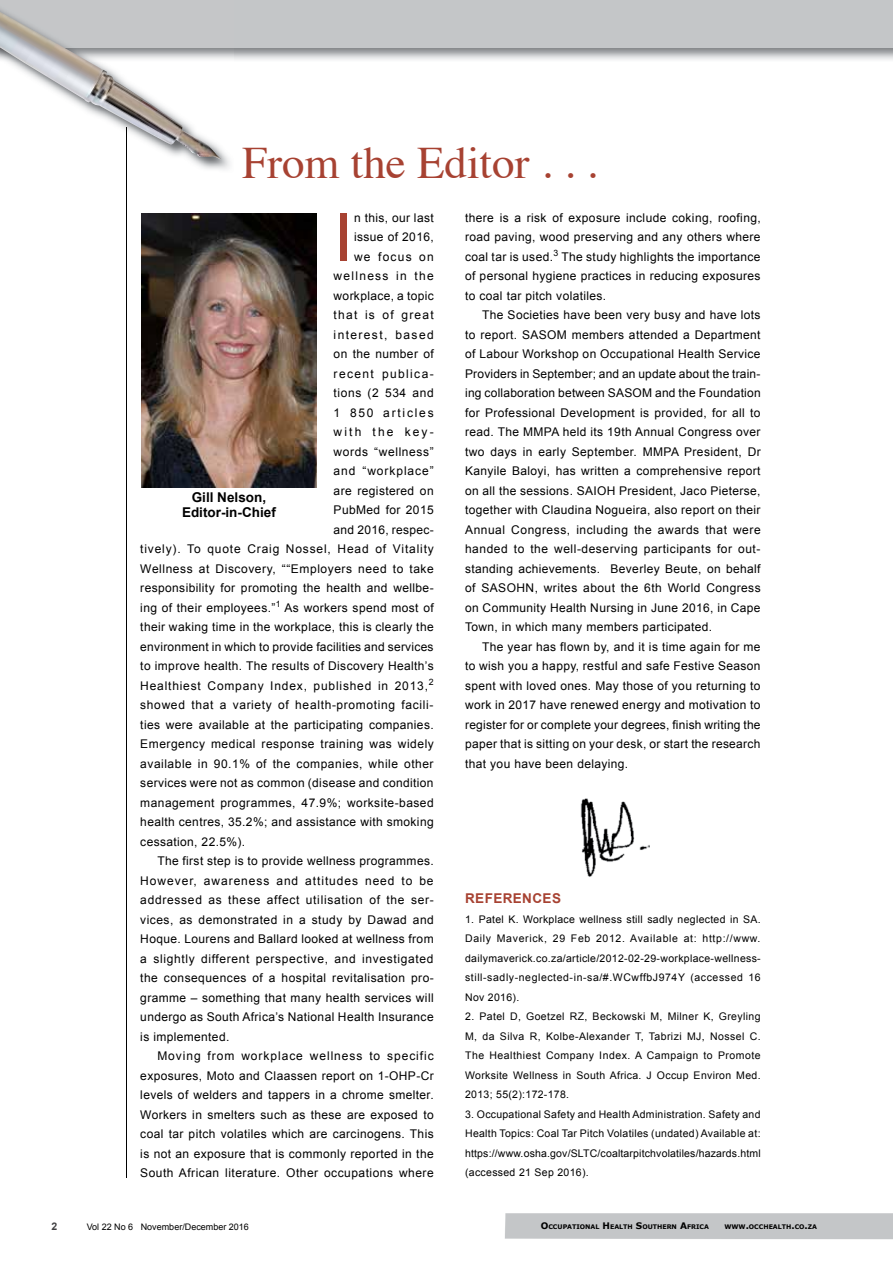
<style>
.page{position:relative;width:893px;height:1263px;background:#fff}
.page>*{position:absolute;margin:0;border:0;box-sizing:border-box;transform-origin:0 0}
.t1{font:66.45px "Arial";color:#a74232}
.t2{font:45px "Times";color:#a74232}
.t3{font:700 13.5px/15px "Arial";color:#000;text-align:center}
.t4{font:700 13.5px "Arial";letter-spacing:.03em;color:#a74232}
.t5{font:12px/19.5px "Arial";letter-spacing:.03em;color:#000;text-align:justify}
.t6{font:12px "Arial";letter-spacing:.08em;color:#000}
.t7{font:12px "Arial";letter-spacing:.055em;color:#000}
.t8{font:12px "Arial";letter-spacing:.06em;color:#000}
.t9{font:12px "Arial";letter-spacing:.07em;color:#000}
.t10{font:12px "Arial";letter-spacing:.065em;color:#000}
.t11{font:12px "Arial";letter-spacing:.115em;color:#000}
.t12{font:12px "Arial";letter-spacing:.05em;color:#000}
.t13{font:12px "Arial";letter-spacing:.105em;color:#000}
.t14{font:12px "Arial";letter-spacing:.15em;color:#000}
.t15{font:12px "Arial";letter-spacing:.18em;color:#000}
.t16{font:12px "Arial";letter-spacing:.1em;color:#000}
.t17{font:10.5px/19.5px "Arial";letter-spacing:.03em;color:#000;text-align:justify}
.t18{font:700 10.5px "Arial";color:#414042}
.t19{font:9px "Arial";color:#000}
.t20{font:700 6.3px "Verdana";color:#000}
.s1{font-size:9px}
</style>
<div class="page">
<div style="left:0;top:0;width:893px;height:48px;background:#c4c6c8"></div>
<div style="left:505px;top:1213px;width:388px;height:26px;background:#c4c6c8"></div>
<hr style="left:126px;top:128px;width:1px;height:1050px;background:#000">
<img style="left:580px;top:798px;width:69px;height:79px">
<img style="left:141px;top:213px;width:176px;height:274px">
<img style="left:0;top:9px;width:234px;height:161px">
<img style="left:0;top:12px;width:221px;height:147px">
<h2 class="t2" style="left:242px;top:121px;width:357px">From the Editor . . .</h2>
<h1 class="t1" style="left:334px;top:194px;width:20px">I</h1>
<p class="t5" style="left:354px;top:208px;width:81px">n this, our last</p>
<p class="t5" style="left:465px;top:208px;width:297px">there is a risk of exposure include coking, roofing, road paving, wood preserving and any others where coal tar is used.<sup>3</sup> The study highlights the importance of personal hygiene practices in reducing exposures to coal tar pitch volatiles.</p>
<p class="t5" style="left:465px;top:305px;width:297px;text-indent:17px">The Societies have been very busy and have lots to report. SASOM members attended a Department of Labour Workshop on Occupational Health Service Providers in September; and an update about the train&shy;ing collaboration between SASOM and the Foundation for Professional Development is provided, for all to read. The MMPA held its 19th Annual Congress over two days in early September. MMPA President, Dr Kanyile Baloyi, has written a comprehensive report on all the sessions. SAIOH President, Jaco Pieterse, together with Claudina Nogueira, also report on their Annual Congress, including the awards that were handed to the well-deserving participants for out&shy;standing achievements. Beverley Beute, on behalf of SASOHN, writes about the 6th World Congress on Community Health Nursing in June 2016, in Cape Town, in which many members participated.</p>
<p class="t5" style="left:465px;top:637px;width:297px;text-indent:17px">The year has flown by, and it is time again for me to wish you a happy, restful and safe Festive Season spent with loved ones. May those of you returning to work in 2017 have renewed energy and motivation to register for or complete your degrees, finish writing the paper that is sitting on your desk, or start the research that you have been delaying.</p>
<p class="t5" style="left:354px;top:227px;width:81px">issue of 2016,</p>
<p class="t16" style="left:354px;top:249px;width:81px">we focus on</p>
<p class="t13" style="left:334px;top:268px;width:102px">wellness in the</p>
<p class="t5" style="left:334px;top:286px;width:102px">workplace, a topic</p>
<p class="t13" style="left:334px;top:307px;width:102px">that is of great</p>
<p class="t11" style="left:334px;top:327px;width:102px">interest, based</p>
<p class="t5" style="left:334px;top:344px;width:102px">on the number of</p>
<p class="t11" style="left:334px;top:366px;width:102px">recent publica-</p>
<p class="t12" style="left:334px;top:385px;width:102px">tions (2 534 and</p>
<p class="t14" style="left:334px;top:405px;width:102px">1 850 articles</p>
<p class="t15" style="left:334px;top:424px;width:102px">with the key-</p>
<p class="t12" style="left:334px;top:444px;width:102px">words “wellness”</p>
<p class="t6" style="left:334px;top:463px;width:102px">and “workplace”</p>
<p class="t5" style="left:334px;top:481px;width:102px">are registered on</p>
<p class="t5" style="left:334px;top:500px;width:102px">PubMed for 2015</p>
<p class="t5" style="left:334px;top:520px;width:102px">and 2016, respec-</p>
<p class="t9" style="left:140px;top:541px;width:295px">tively). To quote Craig Nossel, Head of Vitality</p>
<p class="t5" style="left:140px;top:559px;width:295px">Wellness at Discovery, ““Employers need to take</p>
<p class="t5" style="left:140px;top:578px;width:295px">responsibility for promoting the health and wellbe-</p>
<p class="t5" style="left:140px;top:598px;width:295px">ing of their employees.”<sup>1</sup> As workers spend most of</p>
<p class="t5" style="left:140px;top:617px;width:295px">their waking time in the workplace, this is clearly the</p>
<p class="t5" style="left:140px;top:637px;width:295px">environment in which to provide facilities and services</p>
<p class="t5" style="left:140px;top:656px;width:295px">to improve health. The results of Discovery Health’s</p>
<p class="t10" style="left:140px;top:678px;width:295px">Healthiest Company Index, published in 2013,<sup>2</sup></p>
<p class="t7" style="left:140px;top:697px;width:295px">showed that a variety of health-promoting facili-</p>
<p class="t5" style="left:140px;top:715px;width:295px">ties were available at the participating companies.</p>
<p class="t5" style="left:140px;top:734px;width:295px">Emergency medical response training was widely</p>
<p class="t5" style="left:140px;top:754px;width:295px">available in 90.1% of the companies, while other</p>
<p class="t5" style="left:140px;top:773px;width:295px">services were not as common (disease and condition</p>
<p class="t5" style="left:140px;top:793px;width:295px">management programmes, 47.9%; worksite-based</p>
<p class="t5" style="left:140px;top:812px;width:295px">health centres, 35.2%; and assistance with smoking</p>
<p class="t5" style="left:140px;top:832px;width:106px">cessation, 22.5%).</p>
<p class="t5" style="left:157px;top:851px;width:278px">The first step is to provide wellness programmes.</p>
<p class="t6" style="left:140px;top:873px;width:295px">However, awareness and attitudes need to be</p>
<p class="t8" style="left:140px;top:892px;width:295px">addressed as these affect utilisation of the ser-</p>
<p class="t5" style="left:140px;top:910px;width:295px">vices, as demonstrated in a study by Dawad and</p>
<p class="t5" style="left:140px;top:929px;width:295px">Hoque. Lourens and Ballard looked at wellness from</p>
<p class="t7" style="left:140px;top:951px;width:295px">a slightly different perspective, and investigated</p>
<p class="t5" style="left:140px;top:968px;width:295px">the consequences of a hospital revitalisation pro-</p>
<p class="t5" style="left:140px;top:988px;width:295px">gramme – something that many health services will</p>
<p class="t5" style="left:140px;top:1007px;width:295px">undergo as South Africa’s National Health Insurance</p>
<p class="t5" style="left:140px;top:1027px;width:91px">is implemented.</p>
<p class="t6" style="left:157px;top:1048px;width:278px">Moving from workplace wellness to specific</p>
<p class="t5" style="left:140px;top:1066px;width:295px">exposures, Moto and Claassen report on 1-OHP-Cr</p>
<p class="t5" style="left:140px;top:1085px;width:295px">levels of welders and tappers in a chrome smelter.</p>
<p class="t5" style="left:140px;top:1105px;width:295px">Workers in smelters such as these are exposed to</p>
<p class="t5" style="left:140px;top:1124px;width:295px">coal tar pitch volatiles which are carcinogens. This</p>
<p class="t5" style="left:140px;top:1144px;width:295px">is not an exposure that is commonly reported in the</p>
<p class="t5" style="left:140px;top:1163px;width:295px">South African literature. Other occupations where</p>
<p class="t3" style="left:182px;top:490px;width:95px">Gill Nelson,<br>Editor-in-Chief</p>
<p class="t4" style="left:465px;top:890px;width:97px">REFERENCES</p>
<p class="t17" style="left:465px;top:909px;width:297px">1. Patel K. Workplace wellness still sadly neglected in SA.<br>Daily Maverick, 29 Feb 2012. Available at: http://www. dailymaverick.co.za/article/2012-02-29-workplace-wellness&shy;still-sadly-neglected-in-sa/#.WCwffbJ974Y (accessed 16<br>Nov 2016).</p>
<p class="t17" style="left:465px;top:1007px;width:297px">2. Patel D, Goetzel RZ, Beckowski M, Milner K, Greyling M, da Silva R, Kolbe-Alexander T, Tabrizi MJ, Nossel C.<br>The Healthiest Company Index. A Campaign to Promote Worksite Wellness in South Africa. J Occup Environ Med.<br>2013; 55(2):172-178.</p>
<p class="t17" style="left:465px;top:1104px;width:297px">3. Occupational Safety and Health Administration. Safety and Health Topics: Coal Tar Pitch Volatiles (undated) Available at: https://www.osha.gov/SLTC/coaltarpitchvolatiles/hazards.html (accessed 21 Sep 2016).</p>
<p class="t18" style="left:51px;top:1219px;width:7px">2</p>
<p class="t19" style="left:87px;top:1220px;width:164px">Vol 22 No 6 November/December 2016</p>
<p class="t20" style="left:541px;top:1222px;width:170px"><span class="s1">O</span>CCUPATIONAL <span class="s1">H</span>EALTH <span class="s1">S</span>OUTHERN <span class="s1">A</span>FRICA</p>
<p class="t20" style="left:724px;top:1222px;width:94px">WWW<span class="s1">.</span>OCCHEALTH<span class="s1">.</span>CO<span class="s1">.</span>ZA</p>
</div>
